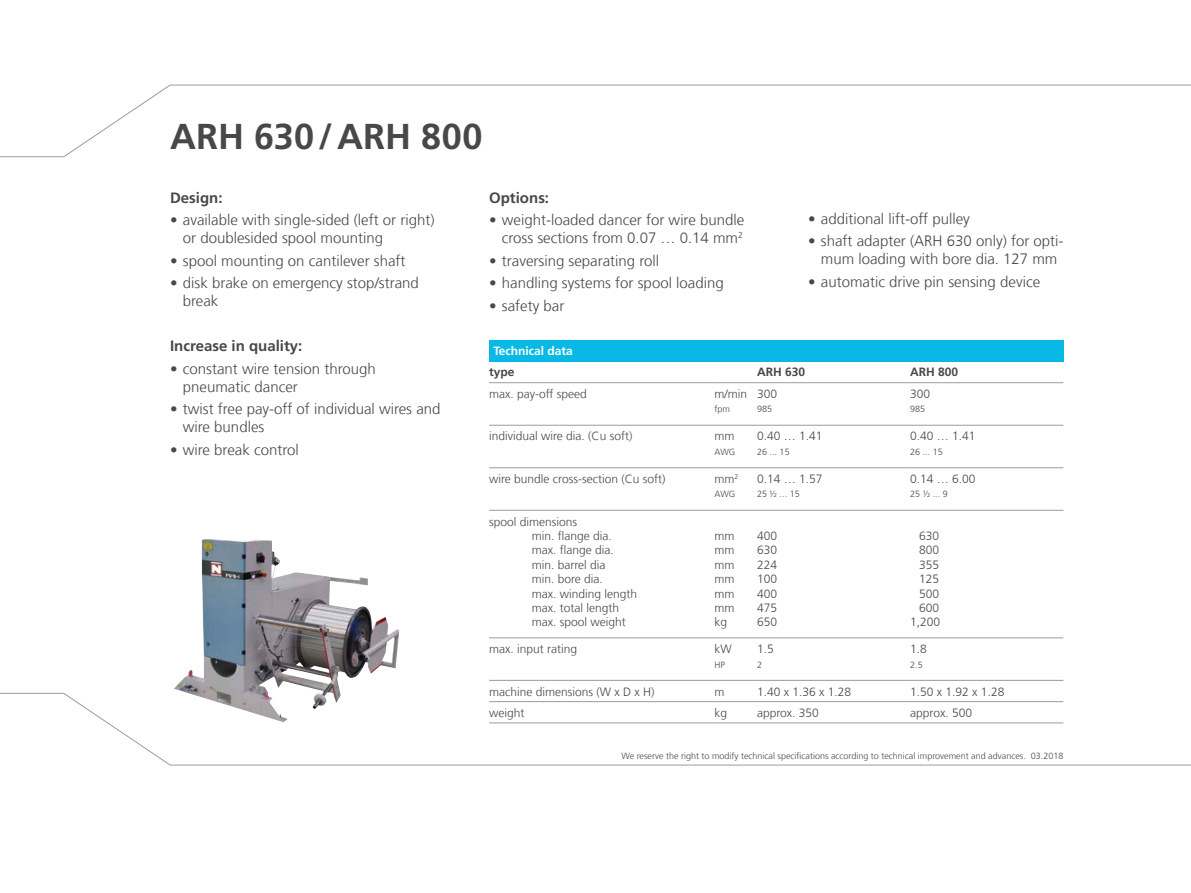
<style>
.page{position:relative;width:1191px;height:893px;background:#fff}
.page>*{position:absolute;margin:0;border:0;box-sizing:border-box;transform-origin:0 0}
.t1{font:700 36px "Frutiger LT Com";letter-spacing:.005em;color:#484847}
.t2{font:300 15px/18px "Frutiger LT Com";color:#484847}
.t3{font:700 15px "Frutiger LT Com";color:#484847}
.t4{font:300 12px/14.4px "Frutiger LT Com";color:#484847;text-align:justify}
.t5{font:700 12px "Frutiger LT Com";color:#484847}
.t6{font:700 12px "Frutiger LT Com";color:#fff}
.t7{font:300 9px "Frutiger LT Com";color:#484847}
</style>
<div class="page">
<svg style="left:0;top:693px;width:1191px;height:73px"></svg>
<svg style="left:0;top:84px;width:1191px;height:73px"></svg>
<img style="left:174px;top:539px;width:225px;height:183px">
<div style="left:489px;top:340px;width:574px;height:21px;background:#08b9e6"></div>
<hr style="left:489px;top:382px;width:225px;height:1px;background:#9c9c9c">
<hr style="left:714px;top:382px;width:43px;height:1px;background:#9c9c9c">
<hr style="left:757px;top:382px;width:153px;height:1px;background:#9c9c9c">
<hr style="left:910px;top:382px;width:153px;height:1px;background:#9c9c9c">
<hr style="left:489px;top:425px;width:225px;height:1px;background:#9c9c9c">
<hr style="left:714px;top:425px;width:43px;height:1px;background:#9c9c9c">
<hr style="left:757px;top:425px;width:153px;height:1px;background:#9c9c9c">
<hr style="left:910px;top:425px;width:153px;height:1px;background:#9c9c9c">
<hr style="left:489px;top:467px;width:225px;height:1px;background:#9c9c9c">
<hr style="left:714px;top:467px;width:43px;height:1px;background:#9c9c9c">
<hr style="left:757px;top:467px;width:153px;height:1px;background:#9c9c9c">
<hr style="left:910px;top:467px;width:153px;height:1px;background:#9c9c9c">
<hr style="left:489px;top:510px;width:225px;height:1px;background:#9c9c9c">
<hr style="left:714px;top:510px;width:43px;height:1px;background:#9c9c9c">
<hr style="left:757px;top:510px;width:153px;height:1px;background:#9c9c9c">
<hr style="left:910px;top:510px;width:153px;height:1px;background:#9c9c9c">
<hr style="left:489px;top:637px;width:225px;height:1px;background:#9c9c9c">
<hr style="left:714px;top:637px;width:43px;height:1px;background:#9c9c9c">
<hr style="left:757px;top:637px;width:153px;height:1px;background:#9c9c9c">
<hr style="left:910px;top:637px;width:153px;height:1px;background:#9c9c9c">
<hr style="left:489px;top:680px;width:225px;height:1px;background:#9c9c9c">
<hr style="left:714px;top:680px;width:43px;height:1px;background:#9c9c9c">
<hr style="left:757px;top:680px;width:153px;height:1px;background:#9c9c9c">
<hr style="left:910px;top:680px;width:153px;height:1px;background:#9c9c9c">
<hr style="left:489px;top:701px;width:225px;height:1px;background:#9c9c9c">
<hr style="left:714px;top:701px;width:43px;height:1px;background:#9c9c9c">
<hr style="left:757px;top:701px;width:153px;height:1px;background:#9c9c9c">
<hr style="left:910px;top:701px;width:153px;height:1px;background:#9c9c9c">
<hr style="left:489px;top:722px;width:225px;height:1px;background:#9c9c9c">
<hr style="left:714px;top:722px;width:43px;height:1px;background:#9c9c9c">
<hr style="left:757px;top:722px;width:153px;height:1px;background:#9c9c9c">
<hr style="left:910px;top:722px;width:153px;height:1px;background:#9c9c9c">
<h1 class="t1" style="left:170px;top:115px;width:314px">ARH 630/ARH 800</h1>
<p class="t3" style="left:170px;top:189px;width:54px">Design:</p>
<p class="t2" style="left:183px;top:211px;width:253px;text-indent:-13px">• available with single-sided (left or right) or doublesided spool mounting</p>
<p class="t2" style="left:170px;top:252px;width:237px">• spool mounting on cantilever shaft</p>
<p class="t2" style="left:183px;top:274px;width:237px;text-indent:-13px">• disk brake on emergency stop/strand break</p>
<p class="t3" style="left:170px;top:337px;width:134px">Increase in quality:</p>
<p class="t2" style="left:183px;top:360px;width:194px;text-indent:-13px">• constant wire tension through pneumatic dancer</p>
<p class="t2" style="left:183px;top:400px;width:259px;text-indent:-13px">• twist free pay-off of individual wires and wire bundles</p>
<p class="t2" style="left:170px;top:441px;width:130px">• wire break control</p>
<p class="t3" style="left:489px;top:189px;width:61px">Options:</p>
<p class="t2" style="left:489px;top:211px;width:257px;text-align:right">• weight-loaded dancer for wire bundle cross sections from 0.07 … 0.14 mm<sup>2</sup></p>
<p class="t2" style="left:489px;top:252px;width:171px">• traversing separating roll</p>
<p class="t2" style="left:489px;top:274px;width:236px">• handling systems for spool loading</p>
<p class="t2" style="left:489px;top:297px;width:77px">• safety bar</p>
<p class="t2" style="left:808px;top:210px;width:163px">• additional lift-off pulley</p>
<p class="t2" style="left:808px;top:232px;width:257px;text-align:center">• shaft adapter (ARH 630 only) for opti&shy;mum loading with bore dia. 127 mm</p>
<p class="t2" style="left:808px;top:273px;width:233px">• automatic drive pin sensing device</p>
<p class="t6" style="left:493px;top:344px;width:81px">Technical data</p>
<p class="t5" style="left:489px;top:365px;width:27px">type</p>
<p class="t5" style="left:757px;top:365px;width:50px">ARH 630</p>
<p class="t5" style="left:910px;top:365px;width:50px">ARH 800</p>
<p class="t4" style="left:489px;top:387px;width:99px">max. pay-off speed</p>
<p class="t4" style="left:714px;top:387px;width:34px">m/min</p>
<p class="t7" style="left:714px;top:404px;width:17px">fpm</p>
<p class="t4" style="left:757px;top:387px;width:22px">300</p>
<p class="t7" style="left:757px;top:404px;width:17px">985</p>
<p class="t4" style="left:910px;top:387px;width:22px">300</p>
<p class="t7" style="left:910px;top:404px;width:17px">985</p>
<p class="t4" style="left:489px;top:429px;width:145px">individual wire dia. (Cu soft)</p>
<p class="t4" style="left:714px;top:429px;width:21px">mm</p>
<p class="t7" style="left:714px;top:447px;width:22px">AWG</p>
<p class="t4" style="left:489px;top:472px;width:178px">wire bundle cross-section (Cu soft)</p>
<p class="t4" style="left:714px;top:472px;width:25px">mm<sup>2</sup></p>
<p class="t7" style="left:714px;top:489px;width:22px">AWG</p>
<p class="t4" style="left:757px;top:429px;width:67px">0.40 … 1.41</p>
<p class="t7" style="left:757px;top:447px;width:34px">26 ... 15</p>
<p class="t4" style="left:757px;top:472px;width:67px">0.14 … 1.57</p>
<p class="t7" style="left:757px;top:489px;width:44px">25 ½ ... 15</p>
<p class="t4" style="left:910px;top:429px;width:67px">0.40 … 1.41</p>
<p class="t7" style="left:910px;top:447px;width:34px">26 ... 15</p>
<p class="t4" style="left:910px;top:472px;width:67px">0.14 … 6.00</p>
<p class="t7" style="left:910px;top:489px;width:39px">25 ½ ... 9</p>
<p class="t4" style="left:531px;top:514px;width:107px;text-align:left;text-indent:-43px">spool dimensions<br>min. flange dia. max. flange dia. min. barrel dia<br>min. bore dia.<br>max. winding length max. total length max. spool weight</p>
<p class="t4" style="left:714px;top:529px;width:21px">mm mm mm mm mm mm kg</p>
<p class="t4" style="left:757px;top:529px;width:22px">400<br>630<br>224<br>100<br>400<br>475<br>650</p>
<p class="t4" style="left:910px;top:529px;width:32px;text-align:right">630<br>800<br>355<br>125<br>500<br>600<br>1,200</p>
<p class="t4" style="left:489px;top:642px;width:90px">max. input rating</p>
<p class="t4" style="left:714px;top:642px;width:19px">kW</p>
<p class="t7" style="left:714px;top:659px;width:12px">HP</p>
<p class="t4" style="left:757px;top:642px;width:18px">1.5</p>
<p class="t7" style="left:757px;top:659px;width:7px">2</p>
<p class="t4" style="left:910px;top:642px;width:18px">1.8</p>
<p class="t7" style="left:910px;top:659px;width:14px">2.5</p>
<p class="t4" style="left:489px;top:684px;width:167px">machine dimensions (W x D x H)</p>
<p class="t4" style="left:714px;top:684px;width:11px">m</p>
<p class="t4" style="left:757px;top:684px;width:96px">1.40 x 1.36 x 1.28</p>
<p class="t4" style="left:910px;top:684px;width:96px">1.50 x 1.92 x 1.28</p>
<p class="t4" style="left:489px;top:706px;width:37px">weight</p>
<p class="t4" style="left:714px;top:706px;width:14px">kg</p>
<p class="t4" style="left:757px;top:706px;width:63px">approx. 350</p>
<p class="t4" style="left:910px;top:706px;width:63px">approx. 500</p>
<p class="t7" style="left:621px;top:751px;width:443px">We reserve the right to modify technical specifications according to technical improvement and advances. 03.2018</p>
</div>
